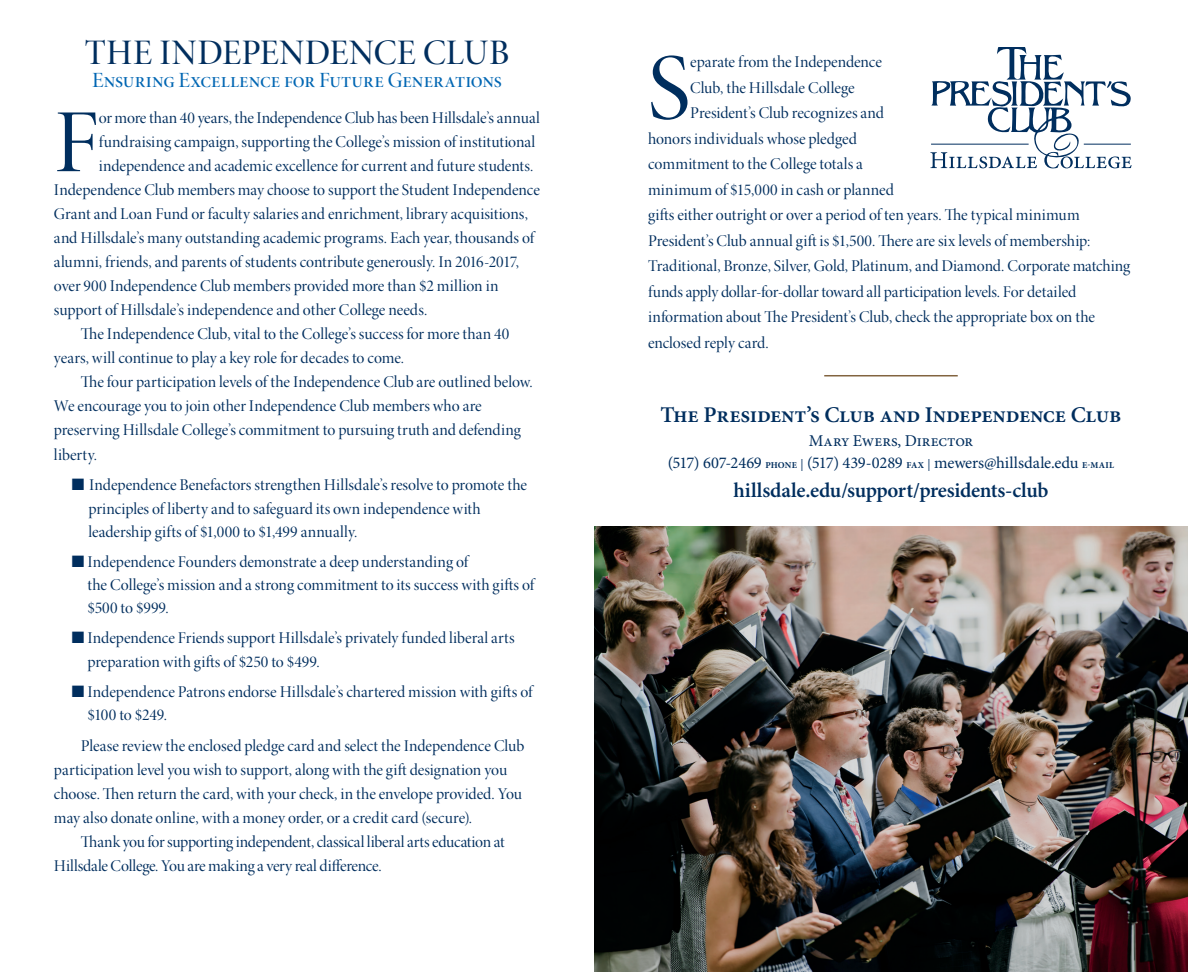
<style>
.page{position:relative;width:1188px;height:972px;background:#fff}
.page>*{position:absolute;margin:0;border:0;box-sizing:border-box;transform-origin:0 0}
.t1{font:95.25px "Minion Pro Disp";color:#002e5e}
.t2{font:90.6px "Minion Pro Disp";color:#002e5e}
.t3{font:36px "Minion Pro Medium Disp";letter-spacing:.005em;color:#002e5e}
.t4{font:600 22.5px "Minion Pro";letter-spacing:-.01em;color:#002e5e}
.t5{font:21.75px "Minion Pro Medium Disp";color:#0166b3}
.t6{font:600 21px "Minion Pro";color:#002e5e}
.t7{font:16.5px/23.2px "Minion Pro Disp";color:#002e5e}
.t8{font:16.5px/22.5px "Minion Pro";letter-spacing:-.01em;color:#002e5e;text-align:center}
.s1{font-weight:700;font-size:9px}
.s2{font-size:12px}
</style>
<div class="page">
<svg style="left:930px;top:47px;width:202px;height:121px"></svg>
<hr style="left:931px;top:144px;width:98px;height:1px;background:#002e5e">
<hr style="left:1084px;top:144px;width:47px;height:1px;background:#002e5e">
<hr style="left:824px;top:375px;width:134px;height:1px;background:#826440">
<img style="left:594px;top:527px;width:594px;height:445px">
<h3 class="t3" style="left:85px;top:31px;width:426px">THE INDEPENDENCE CLUB</h3>
<h3 class="t5" style="left:92px;top:67px;width:411px">Ensuring Excellence for Future Generations</h3>
<h2 class="t2" style="left:54px;top:88px;width:46px">F</h2>
<p class="t7" style="left:99px;top:107px;width:443px">or more than 40 years, the Independence Club has been Hillsdale’s annual</p>
<p class="t7" style="left:99px;top:131px;width:438px">fundraising campaign, supporting the College’s mission of institutional</p>
<p class="t7" style="left:99px;top:155px;width:436px">independence and academic excellence for current and future students.</p>
<p class="t7" style="left:54px;top:179px;width:488px">Independence Club members may choose to support the Student Independence</p>
<p class="t7" style="left:54px;top:203px;width:475px">Grant and Loan Fund or faculty salaries and enrichment, library acquisitions,</p>
<p class="t7" style="left:54px;top:227px;width:483px">and Hillsdale’s many outstanding academic programs. Each year, thousands of</p>
<p class="t7" style="left:54px;top:251px;width:467px">alumni, friends, and parents of students contribute generously. In 2016-2017,</p>
<p class="t7" style="left:54px;top:275px;width:446px">over 900 Independence Club members provided more than $2 million in</p>
<p class="t7" style="left:54px;top:299px;width:375px">support of Hillsdale’s independence and other College needs.</p>
<p class="t7" style="left:81px;top:323px;width:430px">The Independence Club, vital to the College’s success for more than 40</p>
<p class="t7" style="left:54px;top:347px;width:352px">years, will continue to play a key role for decades to come.</p>
<p class="t7" style="left:81px;top:371px;width:453px">The four participation levels of the Independence Club are outlined below.</p>
<p class="t7" style="left:54px;top:395px;width:429px">We encourage you to join other Independence Club members who are</p>
<p class="t7" style="left:54px;top:419px;width:469px">preserving Hillsdale College’s commitment to pursuing truth and defending</p>
<p class="t7" style="left:54px;top:444px;width:45px">liberty.</p>
<p class="t7" style="left:88px;top:474px;width:440px;text-indent:-16px">■ Independence Benefactors strengthen Hillsdale’s resolve to promote the principles of liberty and to safeguard its own independence with leadership gifts of $1,000 to $1,499 annually.</p>
<p class="t7" style="left:88px;top:551px;width:450px;text-indent:-16px">■ Independence Founders demonstrate a deep understanding of<br>the College’s mission and a strong commitment to its success with gifts of $500 to $999.</p>
<p class="t7" style="left:88px;top:627px;width:429px;text-indent:-16px">■ Independence Friends support Hillsdale’s privately funded liberal arts preparation with gifts of $250 to $499.</p>
<p class="t7" style="left:88px;top:680px;width:448px;text-indent:-16px">■ Independence Patrons endorse Hillsdale’s chartered mission with gifts of $100 to $249.</p>
<p class="t7" style="left:54px;top:734px;width:471px;line-height:24px;text-indent:27px">Please review the enclosed pledge card and select the Independence Club participation level you wish to support, along with the gift designation you choose. Then return the card, with your check, in the envelope provided. You may also donate online, with a money order, or a credit card (secure).</p>
<p class="t7" style="left:54px;top:830px;width:452px;line-height:24px;text-indent:27px">Thank you for supporting independent, classical liberal arts education at<br>Hillsdale College. You are making a very real difference.</p>
<h1 class="t1" style="left:648px;top:31px;width:44px">S</h1>
<p class="t7" style="left:690px;top:51px;width:193px">eparate from the Independence</p>
<p class="t7" style="left:690px;top:77px;width:166px">Club, the Hillsdale College</p>
<p class="t7" style="left:690px;top:102px;width:196px">President’s Club recognizes and</p>
<p class="t7" style="left:648px;top:128px;width:210px">honors individuals whose pledged</p>
<p class="t7" style="left:648px;top:153px;width:216px">commitment to the College totals a</p>
<p class="t7" style="left:648px;top:178px;width:248px">minimum of $15,000 in cash or planned</p>
<p class="t7" style="left:648px;top:204px;width:433px">gifts either outright or over a period of ten years. The typical minimum</p>
<p class="t7" style="left:648px;top:229px;width:444px">President’s Club annual gift is $1,500. There are six levels of membership:</p>
<p class="t7" style="left:648px;top:255px;width:484px">Traditional, Bronze, Silver, Gold, Platinum, and Diamond. Corporate matching</p>
<p class="t7" style="left:648px;top:280px;width:430px">funds apply dollar-for-dollar toward all participation levels. For detailed</p>
<p class="t7" style="left:648px;top:306px;width:448px">information about The President’s Club, check the appropriate box on the</p>
<p class="t7" style="left:648px;top:331px;width:122px">enclosed reply card.</p>
<h3 class="t4" style="left:661px;top:401px;width:462px">The President’s Club and Independence Club</h3>
<p class="t8" style="left:668px;top:430px;width:448px">Mary Ewers, Director<br>(517) 607-2469 <span class="s1">PHONE</span> <span class="s2">|</span> (517) 439-0289 <span class="s1">FAX</span> <span class="s2">|</span> mewers@hillsdale.edu <span class="s1">E-MAIL</span></p>
<p class="t6" style="left:734px;top:478px;width:316px">hillsdale.edu/support/presidents-club</p>
</div>
